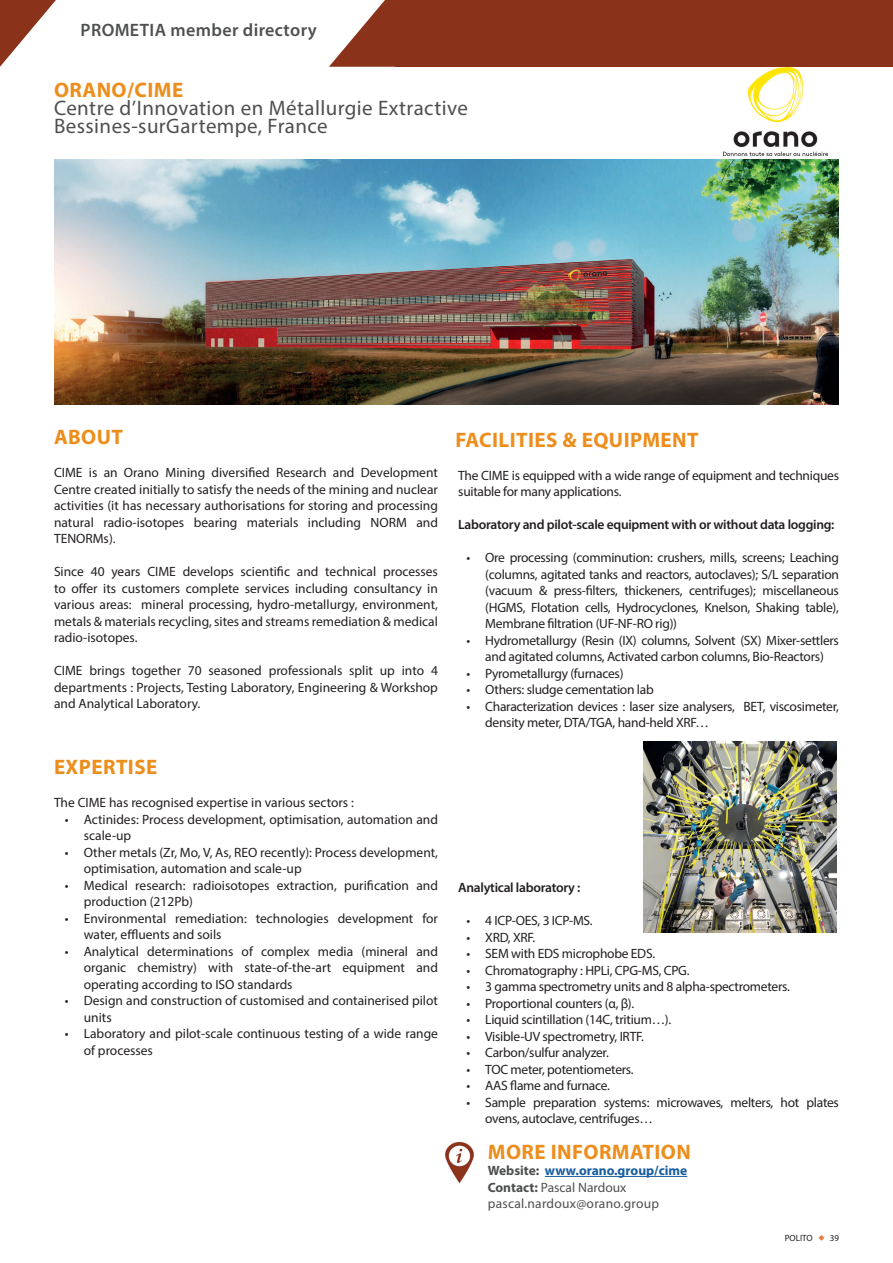
<style>
.page{position:relative;width:893px;height:1263px;background:#fff}
.page>*{position:absolute;margin:0;border:0;box-sizing:border-box;transform-origin:0 0}
.t1{font:21px/18px "Myriad Pro";letter-spacing:.02em;color:#4e4f50}
.t2{font:700 21px "Myriad Pro";letter-spacing:.02em;color:#ed8e1c}
.t3{font:600 18px "Myriad Pro";letter-spacing:.02em;color:#4e4f50}
.t4{font:13.5px/16.5px "Myriad Pro";letter-spacing:-.015em;color:#231f20}
.t5{font:600 13.5px "Myriad Pro";letter-spacing:-.02em;color:#231f20}
.t6{font:13.5px/16.5px "Myriad Pro";letter-spacing:.015em;color:#4e4f50}
.t7{font:9px "Myriad Pro";color:#231f20}
.s1{font-weight:700}
.s2{font-weight:700;color:#175d9e}
</style>
<div class="page">
<div style="left:396px;top:0;width:497px;height:67px;background:#8b321b"></div>
<svg style="left:329px;top:0;width:67px;height:67px"></svg>
<svg style="left:0;top:0;width:56px;height:67px"></svg>
<hr style="left:545px;top:1176px;width:142px;height:1px;background:#175d9e">
<img style="left:445px;top:1141px;width:29px;height:43px">
<img style="left:54px;top:160px;width:785px;height:244px">
<img style="left:724px;top:67px;width:103px;height:89px">
<svg style="left:818px;top:1235px;width:6px;height:6px"></svg>
<img style="left:643px;top:741px;width:194px;height:192px">
<h2 class="t3" style="left:81px;top:18px;width:238px">PROMETIA member directory</h2>
<h1 class="t2" style="left:54px;top:76px;width:131px">ORANO/CIME</h1>
<h1 class="t1" style="left:54px;top:99px;width:415px">Centre d’Innovation en Métallurgie Extractive<br>Bessines-surGartempe, France</h1>
<h1 class="t2" style="left:54px;top:423px;width:71px">ABOUT</h1>
<p class="t4" style="left:54px;top:464px;width:385px;text-align:justify">CIME is an Orano Mining diversified Research and Development Centre created initially to satisfy the needs of the mining and nuclear activities (it has necessary authorisations for storing and processing natural radio-isotopes bearing materials including NORM and TENORMs).</p>
<p class="t4" style="left:54px;top:563px;width:385px;text-align:justify">Since 40 years CIME develops scientific and technical processes to offer its customers complete services including consultancy in various areas: mineral processing, hydro-metallurgy, environment, metals &amp; materials recycling, sites and streams remediation &amp; medical radio-isotopes.</p>
<p class="t4" style="left:54px;top:662px;width:385px;text-align:justify">CIME brings together 70 seasoned professionals split up into 4 departments : Projects, Testing Laboratory, Engineering &amp; Workshop and Analytical Laboratory.</p>
<h1 class="t2" style="left:54px;top:753px;width:105px">EXPERTISE</h1>
<p class="t4" style="left:54px;top:794px;width:301px">The CIME has recognised expertise in various sectors :</p>
<p class="t4" style="left:84px;top:811px;width:356px;text-indent:-19px">• Actinides: Process development, optimisation, automation and scale-up</p>
<p class="t4" style="left:84px;top:844px;width:356px;text-indent:-19px">• Other metals (Zr, Mo, V, As, REO recently): Process development, optimisation, automation and scale-up</p>
<p class="t4" style="left:84px;top:877px;width:356px;text-indent:-19px">• Medical research: radioisotopes extraction, purification and production (212Pb)</p>
<p class="t4" style="left:84px;top:910px;width:356px;text-indent:-19px">• Environmental remediation: technologies development for water, effluents and soils</p>
<p class="t4" style="left:84px;top:943px;width:356px;text-align:justify;text-indent:-19px">• Analytical determinations of complex media (mineral and organic chemistry) with state-of-the-art equipment and operating according to ISO standards</p>
<p class="t4" style="left:84px;top:992px;width:356px;text-indent:-19px">• Design and construction of customised and containerised pilot units</p>
<p class="t4" style="left:84px;top:1025px;width:356px;text-indent:-19px">• Laboratory and pilot-scale continuous testing of a wide range of processes</p>
<h1 class="t2" style="left:455px;top:426px;width:245px">FACILITIES &amp; EQUIPMENT</h1>
<p class="t4" style="left:458px;top:466px;width:382px">The CIME is equipped with a wide range of equipment and techniques suitable for many applications.</p>
<p class="t5" style="left:458px;top:516px;width:378px">Laboratory and pilot-scale equipment with or without data logging:</p>
<p class="t4" style="left:485px;top:549px;width:355px;text-align:justify;text-indent:-19px">• Ore processing (comminution: crushers, mills, screens; Leaching (columns, agitated tanks and reactors, autoclaves); S/L separation (vacuum &amp; press-filters, thickeners, centrifuges); miscellaneous (HGMS, Flotation cells, Hydrocyclones, Knelson, Shaking table), Membrane filtration (UF-NF-RO rig))</p>
<p class="t4" style="left:466px;top:631px;width:374px;text-align:center">• Hydrometallurgy (Resin (IX) columns, Solvent (SX) Mixer-settlers and agitated columns, Activated carbon columns, Bio-Reactors)</p>
<p class="t4" style="left:466px;top:664px;width:159px">• Pyrometallurgy (furnaces)</p>
<p class="t4" style="left:466px;top:681px;width:189px">• Others: sludge cementation lab</p>
<p class="t4" style="left:485px;top:697px;width:355px;text-indent:-19px">• Characterization devices : laser size analysers, BET, viscosimeter, density meter, DTA/TGA, hand-held XRF…</p>
<p class="t5" style="left:458px;top:879px;width:124px">Analytical laboratory :</p>
<p class="t4" style="left:466px;top:912px;width:128px">• 4 ICP-OES, 3 ICP-MS.</p>
<p class="t4" style="left:466px;top:928px;width:70px">• XRD, XRF.</p>
<p class="t4" style="left:466px;top:945px;width:190px">• SEM with EDS microphobe EDS.</p>
<p class="t4" style="left:466px;top:961px;width:225px">• Chromatography : HPLi, CPG-MS, CPG.</p>
<p class="t4" style="left:466px;top:978px;width:325px">• 3 gamma spectrometry units and 8 alpha-spectrometers.</p>
<p class="t4" style="left:466px;top:994px;width:169px">• Proportional counters (α, β).</p>
<p class="t4" style="left:466px;top:1011px;width:206px">• Liquid scintillation (14C, tritium…).</p>
<p class="t4" style="left:466px;top:1027px;width:179px">• Visible-UV spectrometry, IRTF.</p>
<p class="t4" style="left:466px;top:1044px;width:144px">• Carbon/sulfur analyzer.</p>
<p class="t4" style="left:466px;top:1060px;width:169px">• TOC meter, potentiometers.</p>
<p class="t4" style="left:466px;top:1077px;width:145px">• AAS flame and furnace.</p>
<p class="t4" style="left:485px;top:1093px;width:355px;text-indent:-19px">• Sample preparation systems: microwaves, melters, hot plates ovens, autoclave, centrifuges…</p>
<h1 class="t2" style="left:488px;top:1138px;width:204px">MORE INFORMATION</h1>
<p class="t6" style="left:488px;top:1162px;width:201px"><span class="s1">Website:</span> <span class="s2">www.orano.group/cime<br></span><span class="s1">Contact:</span> Pascal Nardoux pascal.nardoux@orano.group</p>
<p class="t7" style="left:785px;top:1233px;width:29px">POLITO</p>
<p class="t7" style="left:830px;top:1233px;width:11px">39</p>
</div>
